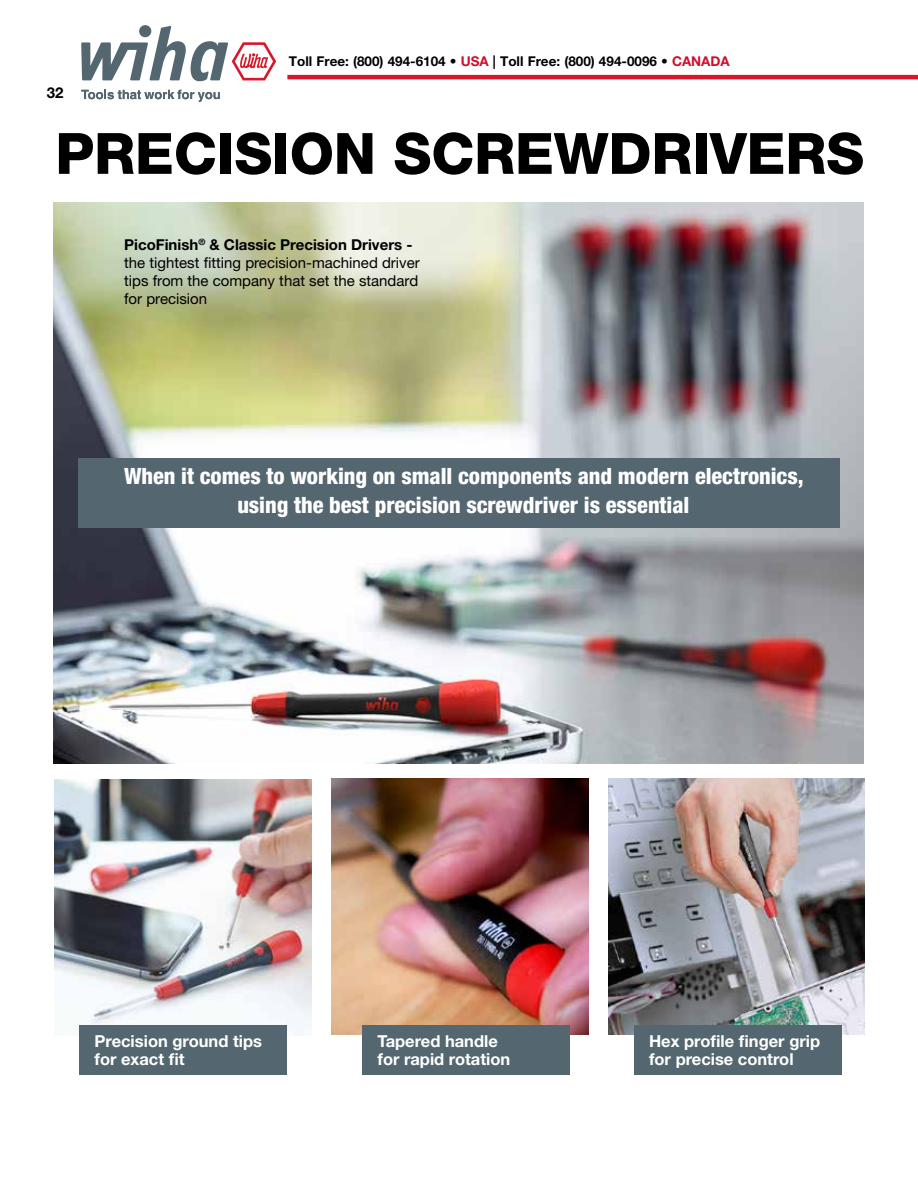
<style>
.page{position:relative;width:918px;height:1188px;background:#fff}
.page>*{position:absolute;margin:0;border:0;box-sizing:border-box;transform-origin:0 0}
.t1{font:800 57px "Helvetica Neue LT Std";letter-spacing:-.005em;color:#000}
.t2{font:800 condensed 22.5px/28.5px "Helvetica Neue LT Std";letter-spacing:-.005em;color:#fff;text-align:center}
.t3{font:700 16.5px/18px "Helvetica Neue LT Std";color:#fff}
.t4{font:15px/18px "Helvetica Neue LT Std";color:#000}
.t5{font:700 15px "Helvetica Neue LT Std";color:#000}
.t6{font:700 13.5px "Helvetica Neue LT Std";color:#000}
.s1{color:#ce0e2d}
.s2{font-weight:700}
</style>
<div class="page">
<svg style="left:81px;top:90px;width:139px;height:12px"></svg>
<svg style="left:81px;top:26px;width:195px;height:55px"></svg>
<hr style="left:287px;top:75px;width:631px;height:4px;background:#d7182a">
<img style="left:54px;top:202px;width:810px;height:561px">
<div style="left:78px;top:458px;width:761px;height:70px;background:#546670"></div>
<img style="left:55px;top:779px;width:256px;height:256px">
<img style="left:331px;top:779px;width:257px;height:256px">
<img style="left:608px;top:779px;width:257px;height:256px">
<div style="left:79px;top:1026px;width:208px;height:49px;background:#546670"></div>
<div style="left:363px;top:1026px;width:207px;height:49px;background:#546670"></div>
<div style="left:634px;top:1026px;width:208px;height:49px;background:#546670"></div>
<p class="t5" style="left:47px;top:84px;width:18px">32</p>
<p class="t6" style="left:289px;top:53px;width:442px">Toll Free: (800) 494-6104 • <span class="s1">USA</span> | Toll Free: (800) 494-0096 • <span class="s1">CANADA</span></p>
<h1 class="t1" style="left:55px;top:120px;width:810px">PRECISION SCREWDRIVERS</h1>
<p class="t4" style="left:124px;top:235px;width:297px"><span class="s2">PicoFinish</span><sup>®</sup> <span class="s2">&amp; Classic Precision Drivers - </span>the tightest fitting precision-machined driver tips from the company that set the standard for precision</p>
<h2 class="t2" style="left:124px;top:461px;width:681px">When it comes to working on small components and modern electronics, using the best precision screwdriver is essential</h2>
<p class="t3" style="left:95px;top:1031px;width:169px">Precision ground tips for exact fit</p>
<p class="t3" style="left:649px;top:1032px;width:173px">Hex profile finger grip for precise control</p>
<p class="t3" style="left:378px;top:1032px;width:134px">Tapered handle for rapid rotation</p>
</div>
